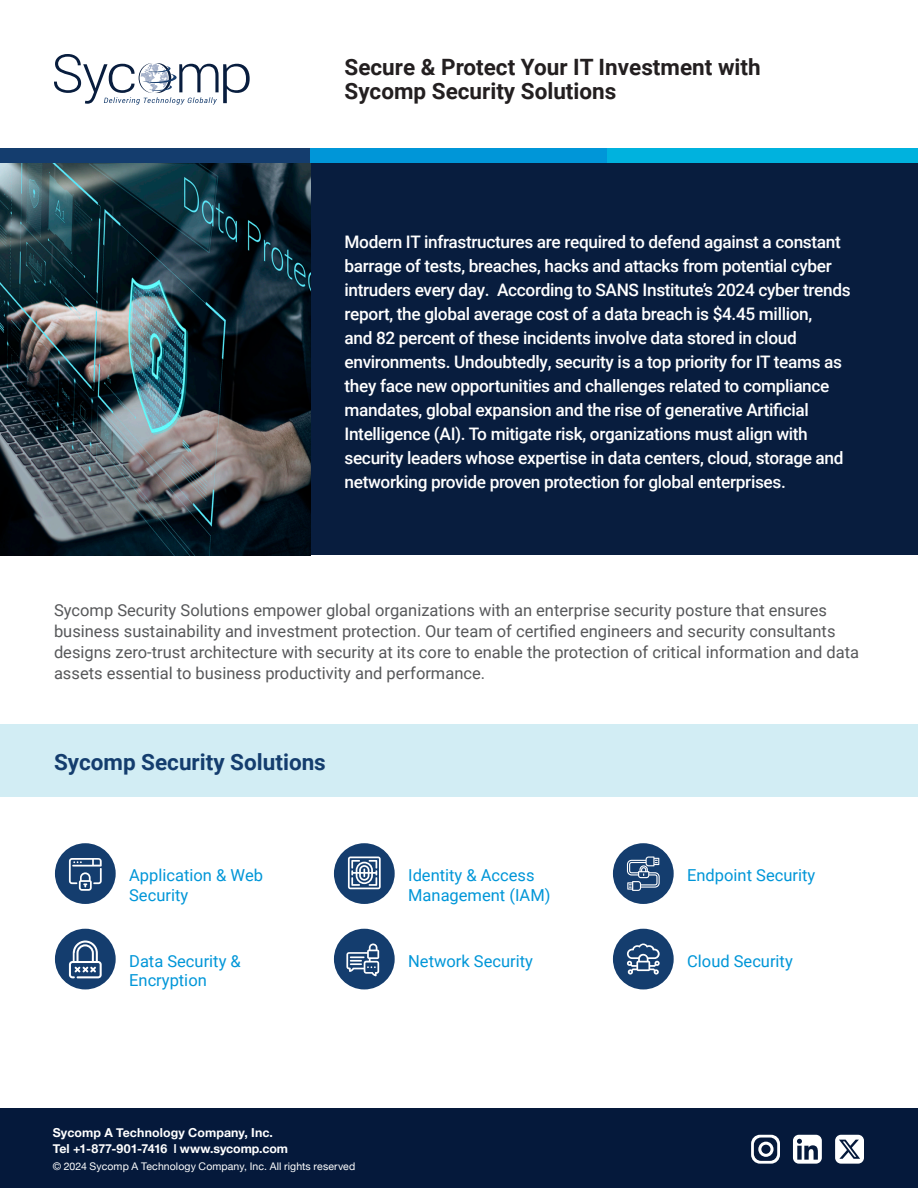
<style>
.page{position:relative;width:918px;height:1188px;background:#fff}
.page>*{position:absolute;margin:0;border:0;box-sizing:border-box;transform-origin:0 0}
.t1{font:700 22.5px/24px "Roboto";color:#231f20}
.Heads{font:700 22.5px "Roboto";color:#143d6e}
.t2{font:500 17.25px/24px "Roboto";letter-spacing:-.02em;color:#fff}
.Subheads{font:16.5px/21px "Roboto";color:#57585a}
.Subheads-2{font:16.5px/19.5px "Roboto";color:#0096d8}
.t3{font:700 12.3px/16.5px "Helvetica Neue";letter-spacing:.005em;color:#fff}
.t4{font:10.5px "Helvetica Neue";letter-spacing:.01em;color:#fff}
.s1{font-weight:500}
</style>
<div class="page">
<div style="left:0;top:1108px;width:918px;height:80px;background:#05193b"></div>
<div style="left:0;top:148px;width:310px;height:15px;background:#143d6e"></div>
<div style="left:310px;top:148px;width:298px;height:15px;background:#0096d8"></div>
<div style="left:608px;top:148px;width:310px;height:15px;background:#00b2de"></div>
<svg style="left:751px;top:1135px;width:29px;height:29px"></svg>
<svg style="left:793px;top:1135px;width:29px;height:29px"></svg>
<div style="left:835px;top:1135px;width:29px;height:29px;background:#fff;border-radius:6px"></div>
<svg style="left:839px;top:1140px;width:21px;height:19px"></svg>
<div style="left:0;top:724px;width:918px;height:73px;background:#d2edf4"></div>
<div style="left:310px;top:163px;width:608px;height:392px;background:#081d3e"></div>
<svg style="left:54px;top:54px;width:196px;height:51px"></svg>
<img style="left:0;top:163px;width:310px;height:392px">
<div style="left:55px;top:843px;width:61px;height:61px;background:#143d6e;border-radius:50%"></div>
<svg style="left:69px;top:858px;width:33px;height:33px"></svg>
<div style="left:55px;top:929px;width:61px;height:60px;background:#143d6e;border-radius:50%"></div>
<svg style="left:69px;top:941px;width:33px;height:37px"></svg>
<div style="left:334px;top:843px;width:61px;height:61px;background:#143d6e;border-radius:50%"></div>
<svg style="left:348px;top:857px;width:33px;height:32px"></svg>
<div style="left:334px;top:929px;width:61px;height:60px;background:#143d6e;border-radius:50%"></div>
<svg style="left:346px;top:944px;width:33px;height:32px"></svg>
<div style="left:613px;top:843px;width:61px;height:61px;background:#143d6e;border-radius:50%"></div>
<svg style="left:627px;top:857px;width:33px;height:34px"></svg>
<div style="left:613px;top:929px;width:61px;height:60px;background:#143d6e;border-radius:50%"></div>
<svg style="left:627px;top:944px;width:33px;height:31px"></svg>
<p class="t1" style="left:345px;top:54px;width:418px">Secure &amp; Protect Your IT Investment with<br>Sycomp Security Solutions</p>
<p class="t2" style="left:345px;top:230px;width:508px">Modern IT infrastructures are required to defend against a constant barrage of tests, breaches, hacks and attacks from potential cyber intruders every day. According to SANS Institute’s 2024 cyber trends report, the global average cost of a data breach is $4.45 million,<br>and 82 percent of these incidents involve data stored in cloud environments. Undoubtedly, security is a top priority for IT teams as they face new opportunities and challenges related to compliance mandates, global expansion and the rise of generative Artificial Intelligence (AI). To mitigate risk, organizations must align with security leaders whose expertise in data centers, cloud, storage and networking provide proven protection for global enterprises.</p>
<p class="Subheads" style="left:54px;top:599px;width:807px">Sycomp Security Solutions empower global organizations with an enterprise security posture that ensures business sustainability and investment protection. Our team of certified engineers and security consultants designs zero-trust architecture with security at its core to enable the protection of critical information and data assets essential to business productivity and performance.</p>
<p class="Heads" style="left:54px;top:747px;width:273px">Sycomp Security Solutions</p>
<p class="Subheads-2" style="left:129px;top:865px;width:135px">Application &amp; Web<br>Security</p>
<p class="Subheads-2" style="left:129px;top:951px;width:113px">Data Security &amp;<br>Encryption</p>
<p class="Subheads-2" style="left:408px;top:865px;width:144px">Identity &amp; Access<br>Management (IAM)</p>
<p class="Subheads-2" style="left:408px;top:951px;width:126px">Network Security</p>
<p class="t3" style="left:53px;top:1125px;width:237px">Sycomp A Technology Company, Inc.<br>Tel +1-877-901-7416 <span class="s1">I</span> www.sycomp.com</p>
<p class="t4" style="left:53px;top:1159px;width:304px">© 2024 Sycomp A Technology Company, Inc. All rights reserved</p>
<p class="Subheads-2" style="left:687px;top:865px;width:130px">Endpoint Security</p>
<p class="Subheads-2" style="left:687px;top:951px;width:107px">Cloud Security</p>
</div>
